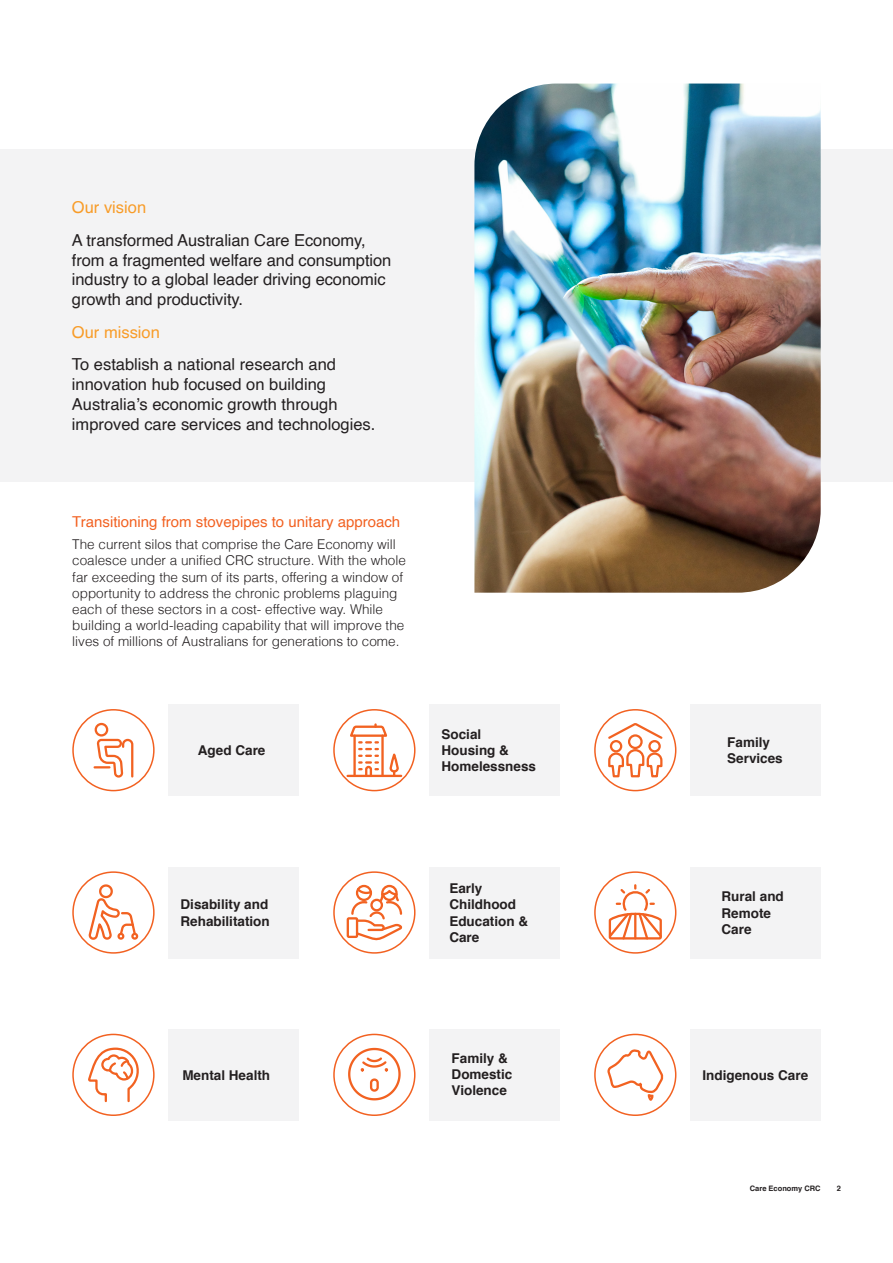
<style>
.page{position:relative;width:893px;height:1263px;background:#fff}
.page>*{position:absolute;margin:0;border:0;box-sizing:border-box;transform-origin:0 0}
.Header_3_-_Black{font:16.5px/19.8px "Helvetica";letter-spacing:-.005em;color:#231f20}
.Header_3_-_Golden{font:16.5px "Helvetica";color:#f89c28}
.Deck{font:15px "Helvetica";color:#f26121}
.Body{font:300 13.5px/16.2px "Helvetica";color:#231f20}
.Deck_black_bold{font:700 13.5px/16.2px "Helvetica";color:#231f20}
.t1{font:700 7.5px "Helvetica";color:#231f20}
</style>
<div class="page">
<div style="left:0;top:149px;width:893px;height:333px;background:#f3f3f4"></div>
<img style="left:474px;top:84px;width:347px;height:509px">
<div style="left:168px;top:704px;width:131px;height:92px;background:#f3f3f4"></div>
<div style="left:72px;top:709px;width:83px;height:82px;border:2px solid #f26121;border-radius:50%"></div>
<svg style="left:95px;top:722px;width:39px;height:56px"></svg>
<div style="left:429px;top:704px;width:131px;height:92px;background:#f3f3f4"></div>
<div style="left:333px;top:709px;width:82px;height:82px;border:2px solid #f26121;border-radius:50%"></div>
<div style="left:690px;top:704px;width:131px;height:92px;background:#f3f3f4"></div>
<div style="left:594px;top:709px;width:82px;height:82px;border:2px solid #f26121;border-radius:50%"></div>
<div style="left:389px;top:753px;width:10px;height:20px;border:2px solid #f26221;border-radius:3px"></div>
<svg style="left:348px;top:724px;width:47px;height:54px"></svg>
<hr style="left:348px;top:775px;width:53px;height:2px;background:#f26221">
<div style="left:648px;top:740px;width:13px;height:12px;border:2px solid #f26221;border-radius:50%"></div>
<div style="left:610px;top:740px;width:12px;height:12px;border:2px solid #f26221;border-radius:50%"></div>
<div style="left:628px;top:734px;width:15px;height:15px;border:2px solid #f26221;border-radius:50%"></div>
<svg style="left:607px;top:748px;width:56px;height:30px"></svg>
<svg style="left:607px;top:722px;width:56px;height:19px"></svg>
<div style="left:168px;top:867px;width:131px;height:91px;background:#f3f3f4"></div>
<div style="left:72px;top:871px;width:83px;height:83px;border:2px solid #f26121;border-radius:50%"></div>
<div style="left:429px;top:867px;width:131px;height:91px;background:#f3f3f4"></div>
<div style="left:333px;top:871px;width:82px;height:83px;border:2px solid #f26121;border-radius:50%"></div>
<div style="left:690px;top:867px;width:131px;height:91px;background:#f3f3f4"></div>
<div style="left:594px;top:871px;width:82px;height:83px;border:2px solid #f26121;border-radius:50%"></div>
<svg style="left:88px;top:884px;width:51px;height:56px"></svg>
<div style="left:347px;top:917px;width:11px;height:21px;border:2px solid #f26221"></div>
<svg style="left:350px;top:884px;width:52px;height:56px"></svg>
<svg style="left:608px;top:885px;width:54px;height:55px"></svg>
<div style="left:168px;top:1029px;width:131px;height:91px;background:#f3f3f4"></div>
<div style="left:72px;top:1034px;width:83px;height:82px;border:2px solid #f26121;border-radius:50%"></div>
<div style="left:429px;top:1029px;width:131px;height:91px;background:#f3f3f4"></div>
<div style="left:333px;top:1034px;width:82px;height:82px;border:2px solid #f26121;border-radius:50%"></div>
<div style="left:690px;top:1029px;width:131px;height:91px;background:#f3f3f4"></div>
<div style="left:594px;top:1034px;width:82px;height:82px;border:2px solid #f26121;border-radius:50%"></div>
<svg style="left:86px;top:1046px;width:55px;height:56px"></svg>
<svg style="left:347px;top:1046px;width:55px;height:55px"></svg>
<svg style="left:607px;top:1047px;width:56px;height:54px"></svg>
<p class="Header_3_-_Golden" style="left:72px;top:195px;width:76px">Our vision</p>
<p class="Header_3_-_Black" style="left:72px;top:231px;width:321px">A transformed Australian Care Economy, from a fragmented welfare and consumption industry to a global leader driving economic growth and productivity.</p>
<p class="Header_3_-_Golden" style="left:72px;top:319px;width:90px">Our mission</p>
<p class="Header_3_-_Black" style="left:72px;top:355px;width:305px">To establish a national research and innovation hub focused on building Australia’s economic growth through improved care services and technologies.</p>
<p class="Deck" style="left:72px;top:510px;width:329px">Transitioning from stovepipes to unitary approach</p>
<p class="Body" style="left:72px;top:536px;width:335px">The current silos that comprise the Care Economy will coalesce under a unified CRC structure. With the whole far exceeding the sum of its parts, offering a window of opportunity to address the chronic problems plaguing each of these sectors in a cost- effective way. While building a world-leading capability that will improve the lives of millions of Australians for generations to come.</p>
<p class="Deck_black_bold" style="left:198px;top:742px;width:69px">Aged Care</p>
<p class="Deck_black_bold" style="left:441px;top:726px;width:96px">Social<br>Housing &amp;<br>Homelessness</p>
<p class="Deck_black_bold" style="left:727px;top:734px;width:57px">Family<br>Services</p>
<p class="Deck_black_bold" style="left:181px;top:897px;width:91px">Disability and<br>Rehabilitation</p>
<p class="Deck_black_bold" style="left:182px;top:1067px;width:89px">Mental Health</p>
<p class="Deck_black_bold" style="left:449px;top:880px;width:80px">Early<br>Childhood<br>Education &amp;<br>Care</p>
<p class="Deck_black_bold" style="left:721px;top:889px;width:64px">Rural and<br>Remote<br>Care</p>
<p class="Deck_black_bold" style="left:452px;top:1050px;width:62px">Family &amp;<br>Domestic<br>Violence</p>
<p class="Deck_black_bold" style="left:702px;top:1067px;width:107px">Indigenous Care</p>
<p class="t1" style="left:750px;top:1182px;width:72px">Care Economy CRC</p>
<p class="t1" style="left:837px;top:1182px;width:6px">2</p>
</div>
